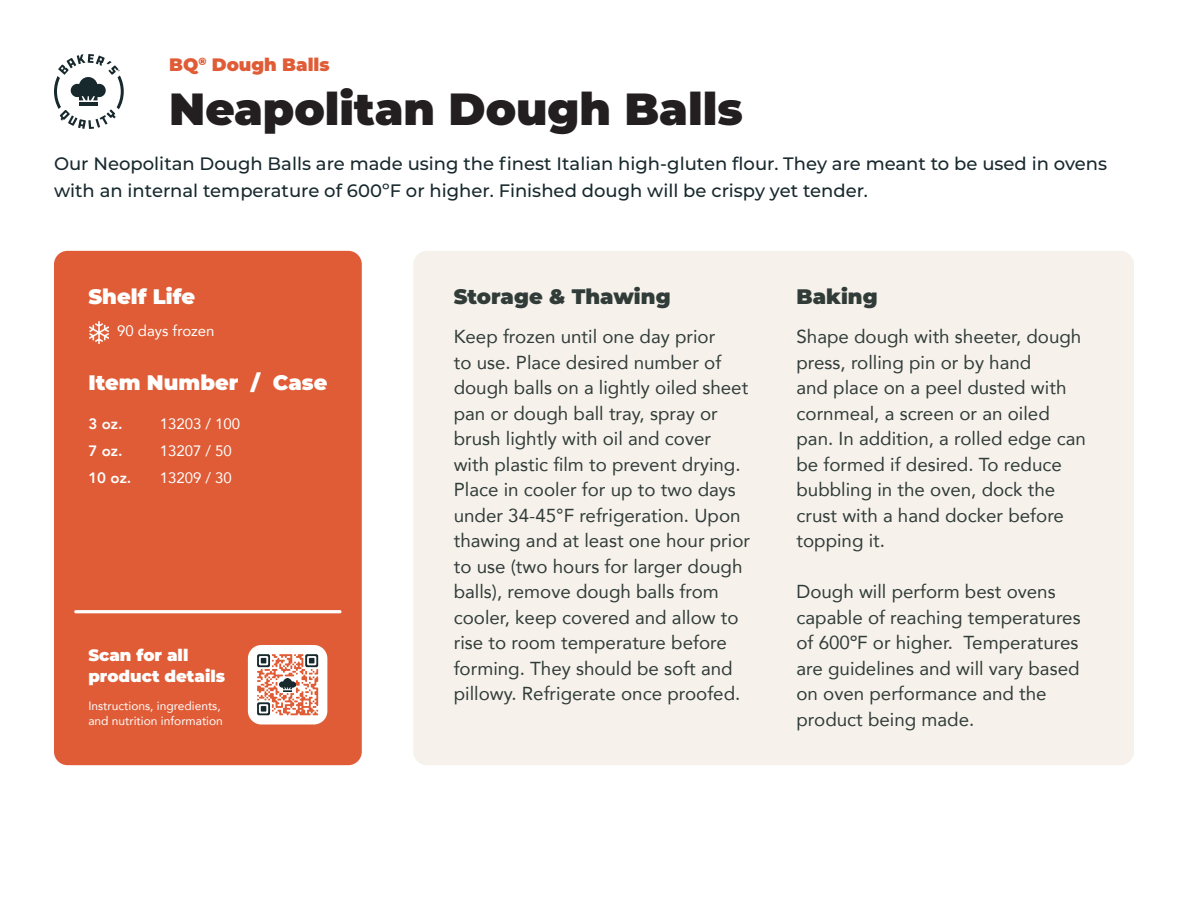
<style>
.page{position:relative;width:1188px;height:918px;background:#fff}
.page>*{position:absolute;margin:0;border:0;box-sizing:border-box;transform-origin:0 0}
.t1{font:900 45px "Montserrat";color:#231f20}
.t2{font:900 21px "Montserrat";color:#fff}
.t3{font:900 21px "Montserrat";color:#18292e}
.t4{font:18.75px/25.5px "Avenir";color:#18292e}
.t5{font:500 18px/27px "Montserrat";color:#18292e}
.t6{font:900 18px "Montserrat";color:#df5c36}
.t7{font:900 16.5px "Montserrat";color:#fff}
.t8{font:15px "Avenir";color:#fff}
.t9{font:800 15px "Avenir";color:#fff}
.t10{font:12px "Avenir";color:#fff}
</style>
<div class="page">
<div style="left:54px;top:251px;width:308px;height:514px;background:#df5c36;border-radius:14px"></div>
<img style="left:89px;top:321px;width:19px;height:22px">
<div style="left:248px;top:645px;width:79px;height:79px;background:#fff;border-radius:14px"></div>
<hr style="left:74px;top:610px;width:268px;height:3px;background:#fff;border-radius:2px">
<svg style="left:255px;top:652px;width:65px;height:65px"></svg>
<svg style="left:257px;top:654px;width:61px;height:61px"></svg>
<img style="left:280px;top:678px;width:15px;height:13px">
<div style="left:413px;top:251px;width:721px;height:514px;background:#f6f2eb;border-radius:14px"></div>
<svg style="left:54px;top:54px;width:70px;height:75px"></svg>
<p class="t6" style="left:169px;top:52px;width:162px">BQ<sup>®</sup> Dough Balls</p>
<p class="t1" style="left:169px;top:76px;width:575px">Neapolitan Dough Balls</p>
<p class="t5" style="left:54px;top:149px;width:1055px">Our Neopolitan Dough Balls are made using the finest Italian high-gluten flour. They are meant to be used in ovens with an internal temperature of 600ºF or higher. Finished dough will be crispy yet tender.</p>
<p class="t2" style="left:88px;top:281px;width:108px">Shelf Life</p>
<p class="t8" style="left:117px;top:319px;width:99px">90 days frozen</p>
<p class="t2" style="left:88px;top:367px;width:240px">Item Number / Case</p>
<p class="t9" style="left:88px;top:413px;width:36px">3 oz.</p>
<p class="t8" style="left:160px;top:412px;width:82px">13203 / 100</p>
<p class="t9" style="left:88px;top:440px;width:36px">7 oz.</p>
<p class="t8" style="left:160px;top:439px;width:74px">13207 / 50</p>
<p class="t9" style="left:88px;top:467px;width:45px">10 oz.</p>
<p class="t8" style="left:160px;top:466px;width:74px">13209 / 30</p>
<p class="t7" style="left:88px;top:643px;width:101px">Scan for all</p>
<p class="t7" style="left:88px;top:664px;width:138px">product details</p>
<p class="t10" style="left:88px;top:696px;width:134px">Instructions, ingredients,</p>
<p class="t10" style="left:88px;top:711px;width:136px">and nutrition information</p>
<p class="t3" style="left:454px;top:281px;width:218px">Storage &amp; Thawing</p>
<p class="t4" style="left:454px;top:323px;width:298px">Keep frozen until one day prior<br>to use. Place desired number of dough balls on a lightly oiled sheet pan or dough ball tray, spray or brush lightly with oil and cover with plastic film to prevent drying.<br>Place in cooler for up to two days under 34-45°F refrigeration. Upon thawing and at least one hour prior to use (two hours for larger dough balls), remove dough balls from cooler, keep covered and allow to rise to room temperature before forming. They should be soft and pillowy. Refrigerate once proofed.</p>
<p class="t3" style="left:796px;top:281px;width:83px">Baking</p>
<p class="t4" style="left:796px;top:323px;width:291px">Shape dough with sheeter, dough press, rolling pin or by hand<br>and place on a peel dusted with cornmeal, a screen or an oiled pan. In addition, a rolled edge can be formed if desired. To reduce bubbling in the oven, dock the crust with a hand docker before topping it.</p>
<p class="t4" style="left:796px;top:578px;width:286px">Dough will perform best ovens capable of reaching temperatures of 600ºF or higher. Temperatures are guidelines and will vary based on oven performance and the product being made.</p>
</div>
